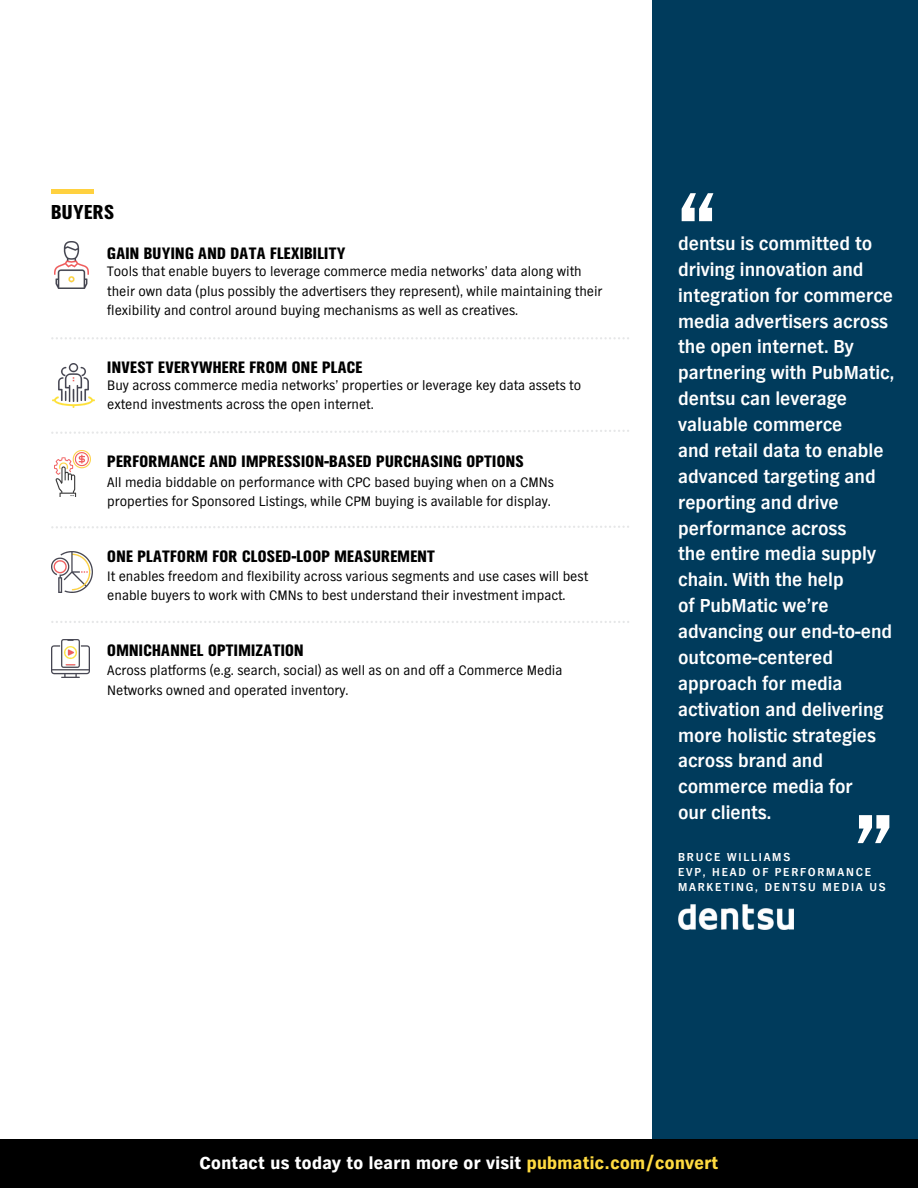
<style>
.page{position:relative;width:918px;height:1188px;background:#fff}
.page>*{position:absolute;margin:0;border:0;box-sizing:border-box;transform-origin:0 0}
.t1{font:90px "TV Nord EF Black Con";color:#fff}
.t2{font:21px "TV Nord EF Black Con";letter-spacing:.02em;color:#000}
.t3{font:700 19.5px/25.8px "TV Nord EF";color:#fff}
.t4{font:900 18px "TV Nord EF";letter-spacing:.02em;color:#fff}
.t5{font:17.25px "TV Nord EF Black Con";letter-spacing:.02em;color:#000}
.t6{font:14.25px/19.2px "TV Nord EF";color:#000}
.t7{font:700 12px/15px "TV Nord EF";letter-spacing:.15em;color:#fff}
.s1{color:#ffdb40}
</style>
<div class="page">
<div style="left:652px;top:0;width:266px;height:1174px;background:#003b5c"></div>
<div style="left:0;top:1140px;width:918px;height:48px;background:#000"></div>
<hr style="left:51px;top:189px;width:43px;height:4px;background:#ffd13f">
<img style="left:55px;top:241px;width:33px;height:47px">
<img style="left:51px;top:551px;width:42px;height:42px">
<img style="left:55px;top:450px;width:36px;height:47px">
<img style="left:51px;top:639px;width:39px;height:39px">
<img style="left:52px;top:364px;width:42px;height:44px">
<svg style="left:51px;top:337px;width:578px;height:2px"></svg>
<svg style="left:51px;top:430px;width:578px;height:4px"></svg>
<svg style="left:51px;top:526px;width:578px;height:2px"></svg>
<svg style="left:51px;top:621px;width:578px;height:2px"></svg>
<img style="left:678px;top:904px;width:116px;height:25px">
<p class="t2" style="left:51px;top:200px;width:64px">BUYERS</p>
<p class="t5" style="left:107px;top:244px;width:240px">GAIN BUYING AND DATA FLEXIBILITY</p>
<p class="t6" style="left:107px;top:262px;width:497px">Tools that enable buyers to leverage commerce media networks’ data along with their own data (plus possibly the advertisers they represent), while maintaining their flexibility and control around buying mechanisms as well as creatives.</p>
<p class="t5" style="left:107px;top:358px;width:257px">INVEST EVERYWHERE FROM ONE PLACE</p>
<p class="t6" style="left:107px;top:376px;width:475px">Buy across commerce media networks’ properties or leverage key data assets to extend investments across the open internet.</p>
<p class="t5" style="left:107px;top:452px;width:418px">PERFORMANCE AND IMPRESSION-BASED PURCHASING OPTIONS</p>
<p class="t6" style="left:107px;top:473px;width:448px">All media biddable on performance with CPC based buying when on a CMNs properties for Sponsored Listings, while CPM buying is available for display.</p>
<p class="t5" style="left:107px;top:547px;width:329px">ONE PLATFORM FOR CLOSED-LOOP MEASUREMENT</p>
<p class="t6" style="left:107px;top:567px;width:482px">It enables freedom and flexibility across various segments and use cases will best enable buyers to work with CMNs to best understand their investment impact.</p>
<p class="t5" style="left:107px;top:641px;width:198px">OMNICHANNEL OPTIMIZATION</p>
<p class="t6" style="left:107px;top:661px;width:457px">Across platforms (e.g. search, social) as well as on and off a Commerce Media<br>Networks owned and operated inventory.</p>
<p class="t1" style="left:678px;top:177px;width:39px">“</p>
<p class="t3" style="left:678px;top:231px;width:218px">dentsu is committed to driving innovation and integration for commerce media advertisers across the open internet. By partnering with PubMatic, dentsu can leverage valuable commerce</p>
<p class="t3" style="left:678px;top:438px;width:207px">and retail data to enable advanced targeting and reporting and drive performance across</p>
<p class="t3" style="left:678px;top:541px;width:199px">the entire media supply chain. With the help</p>
<p class="t3" style="left:678px;top:593px;width:216px">of PubMatic we’re advancing our end-to-end outcome-centered approach for media activation and delivering more holistic strategies across brand and commerce media for</p>
<p class="t3" style="left:678px;top:800px;width:95px">our clients.</p>
<p class="t1" style="left:855px;top:799px;width:39px">”</p>
<p class="t7" style="left:678px;top:850px;width:114px">BRUCE WILLIAMS</p>
<p class="t7" style="left:678px;top:865px;width:209px">EVP, HEAD OF PERFORMANCE<br>MARKETING, DENTSU MEDIA US</p>
<p class="t4" style="left:200px;top:1153px;width:520px">Contact us today to learn more or visit <span class="s1">pubmatic.com/convert</span></p>
</div>
